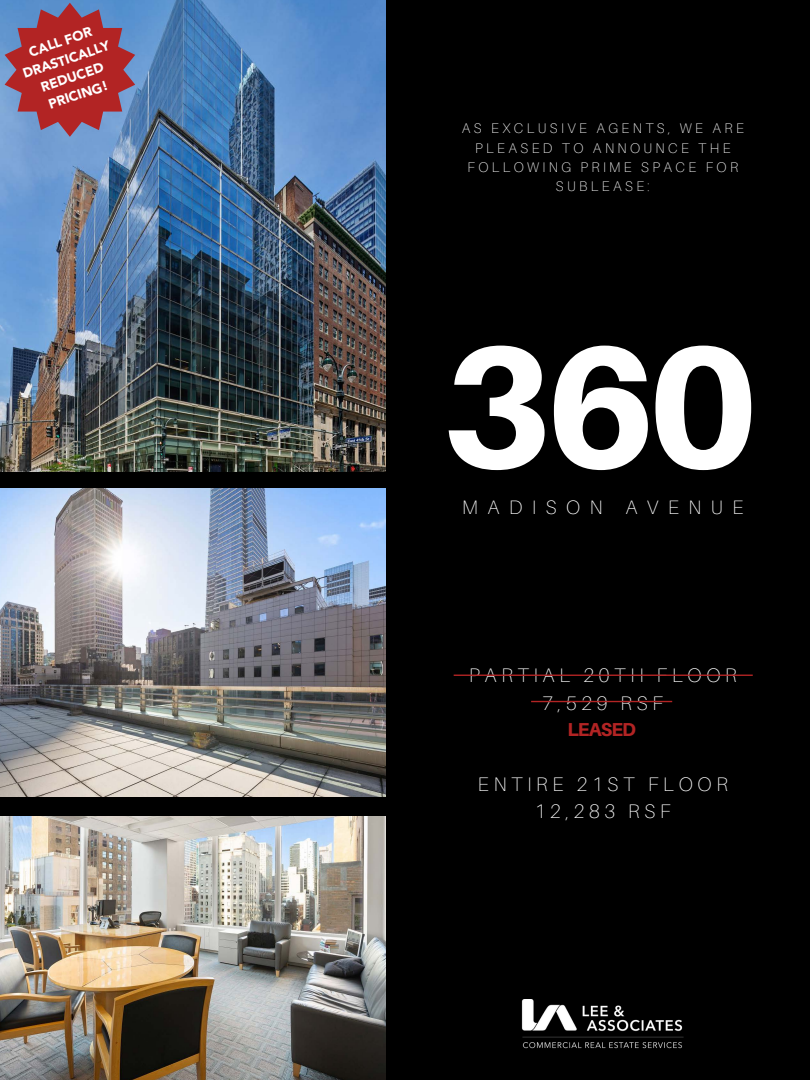
<style>
.page{position:relative;width:810px;height:1080px;background:#000}
.page>*{position:absolute;margin:0;border:0;box-sizing:border-box;transform-origin:0 0}
.t1{font:800 173.38px "Aileron";color:#fff}
.t2{font:100 19.62px/27.2px "Aileron";letter-spacing:.24em;color:#fff;text-align:center}
.t3{font:100 19.44px "Aileron";letter-spacing:.49em;color:#fff}
.t4{font:800 18.75px "Aileron";letter-spacing:-.05em;color:#b22424}
.t5{font:100 14px/19.2px "Aileron";letter-spacing:.24em;color:#fff;text-align:center}
.t6{font:900 13.44px/18.6px "Avenir LT Std";color:#fff;text-align:center}
</style>
<div class="page">
<img style="left:522px;top:999px;width:162px;height:50px">
<img style="left:0;top:0;width:385px;height:471px">
<svg style="left:5px;top:3px;width:130px;height:134px;background:#974d61"></svg>
<hr style="left:454px;top:675px;width:299px;height:1px;background:#b22424">
<hr style="left:531px;top:701px;width:141px;height:1px;background:#b22424">
<img style="left:0;top:817px;width:385px;height:263px">
<img style="left:0;top:489px;width:385px;height:308px">
<p class="t6" style="left:15px;top:49px;width:92px;rotate:-19deg">CALL FOR<br>DRASTICALLY<br>REDUCED<br>PRICING!</p>
<p class="t5" style="left:462px;top:119px;width:284px">AS EXCLUSIVE AGENTS, WE ARE<br>PLEASED TO ANNOUNCE THE<br>FOLLOWING PRIME SPACE FOR<br>SUBLEASE:</p>
<h1 class="t1" style="left:442px;top:299px;width:318px">360</h1>
<h3 class="t3" style="left:462px;top:495px;width:283px">MADISON AVENUE</h3>
<h2 class="t2" style="left:469px;top:661px;width:269px">PARTIAL 20TH FLOOR<br>7,529 RSF</h2>
<h3 class="t4" style="left:567px;top:718px;width:70px">LEASED</h3>
<h2 class="t2" style="left:478px;top:770px;width:251px">ENTIRE 21ST FLOOR<br>12,283 RSF</h2>
</div>
